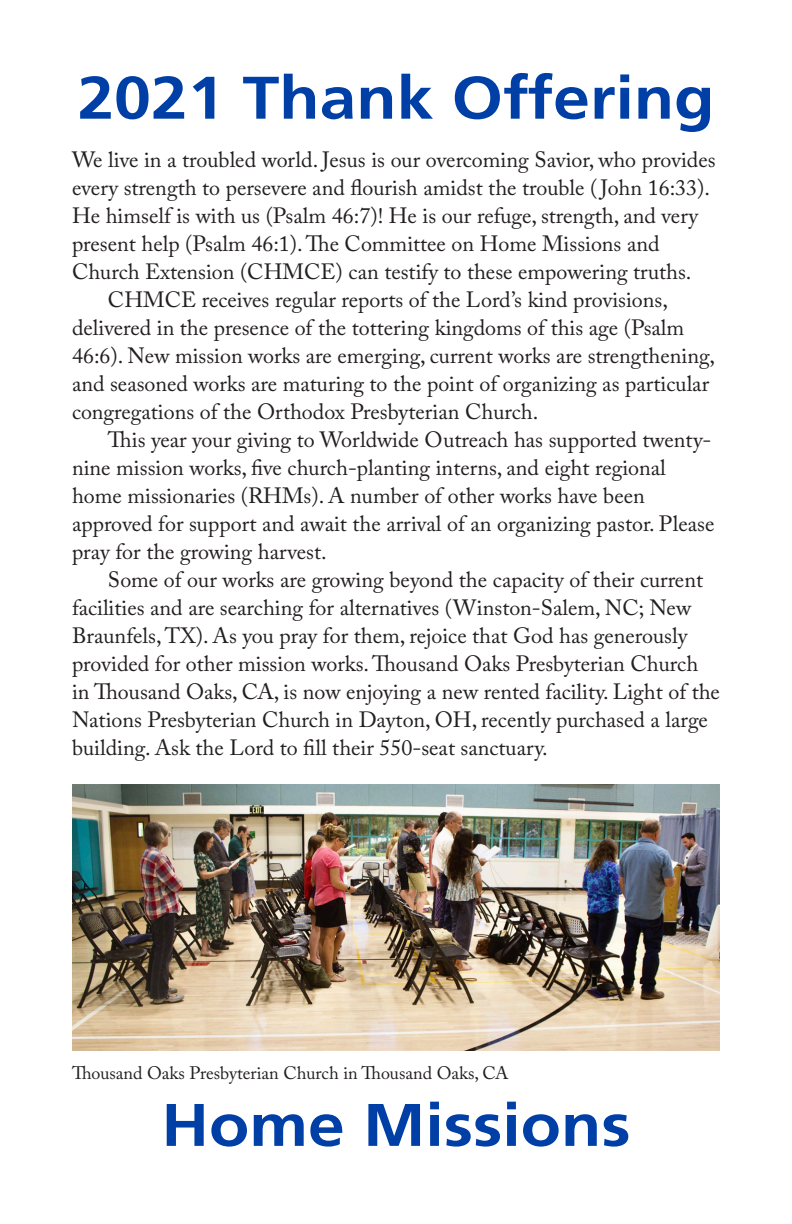
<style>
.page{position:relative;width:792px;height:1224px;background:#fff}
.page>*{position:absolute;margin:0;border:0;box-sizing:border-box;transform-origin:0 0}
.t1{font:700 60px "Frutiger";color:#0040a6;scale:1.1 1}
.t2{font:22px/28px "Adobe Caslon Pro";color:#231f20}
.t3{font:18px "Adobe Caslon Pro";color:#231f20}
</style>
<div class="page">
<img style="left:72px;top:784px;width:648px;height:266px">
<p class="t1" style="left:77px;top:63px;width:581px">2021 Thank Offering</p>
<p class="t2" style="left:72px;top:146px;width:645px">We live in a troubled world. Jesus is our overcoming Savior, who provides every strength to persevere and flourish amidst the trouble ( John 16:33).<br>He himself is with us (Psalm 46:7)! He is our refuge, strength, and very present help (Psalm 46:1). The Committee on Home Missions and Church Extension (CHMCE) can testify to these empowering truths.</p>
<p class="t2" style="left:72px;top:286px;width:645px;text-indent:36px">CHMCE receives regular reports of the Lord’s kind provisions, delivered in the presence of the tottering kingdoms of this age (Psalm 46:6). New mission works are emerging, current works are strengthening, and seasoned works are maturing to the point of organizing as particular congregations of the Orthodox Presbyterian Church.</p>
<p class="t2" style="left:72px;top:426px;width:644px;text-indent:36px">This year your giving to Worldwide Outreach has supported twenty&shy;nine mission works, five church-planting interns, and eight regional home missionaries (RHMs). A number of other works have been approved for support and await the arrival of an organizing pastor. Please pray for the growing harvest.</p>
<p class="t2" style="left:72px;top:566px;width:650px;text-indent:36px">Some of our works are growing beyond the capacity of their current facilities and are searching for alternatives (Winston-Salem, NC; New Braunfels, TX). As you pray for them, rejoice that God has generously provided for other mission works. Thousand Oaks Presbyterian Church in Thousand Oaks, CA, is now enjoying a new rented facility. Light of the Nations Presbyterian Church in Dayton, OH, recently purchased a large building. Ask the Lord to fill their 550-seat sanctuary.</p>
<p class="t3" style="left:72px;top:1062px;width:438px">Thousand Oaks Presbyterian Church in Thousand Oaks, CA</p>
<p class="t1" style="left:161px;top:1090px;width:428px">Home Missions</p>
</div>
